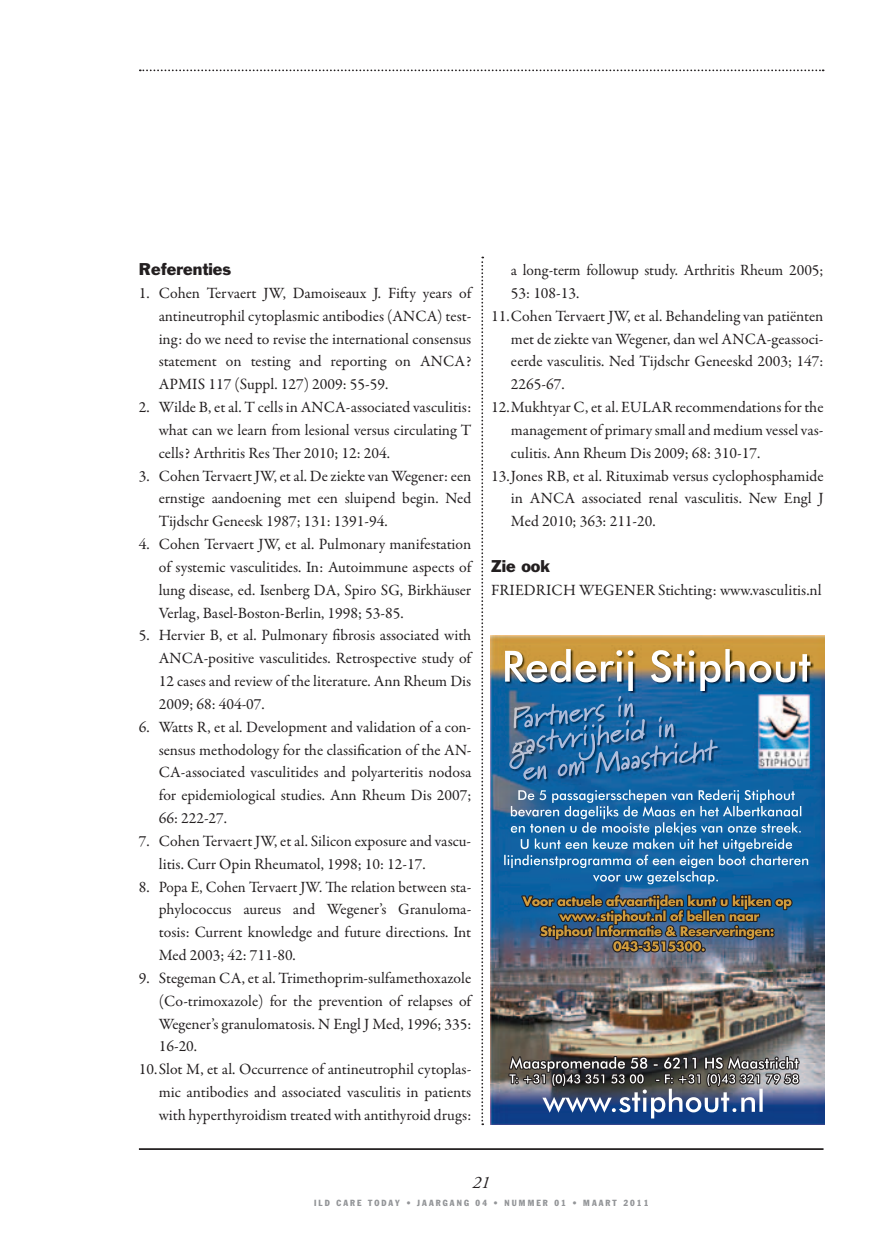
<style>
.page{position:relative;width:893px;height:1241px;background:#fff}
.page>*{position:absolute;margin:0;border:0;box-sizing:border-box;transform-origin:0 0}
.t1{font:italic 17.5px "Adobe Garamond Pro";color:#231f20}
.t2{font:15.75px/22.8px "Garamond Premr Pro";color:#231f20;text-align:justify}
.t3{font:15.75px "Franklin Gothic";color:#231f20}
.t4{font:condensed 8.75px "Franklin Gothic LT";letter-spacing:.24em;color:#939598}
</style>
<div class="page">
<svg style="left:140px;top:69px;width:684px;height:2px"></svg>
<hr style="left:139px;top:1147px;width:684px;height:2px;background:#231f20">
<svg style="left:481px;top:256px;width:2px;height:868px"></svg>
<img style="left:491px;top:636px;width:332px;height:487px">
<img style="left:605px;top:894px;width:79px;height:16px">
<p class="t3" style="left:139px;top:259px;width:94px">Referenties</p>
<p class="t2" style="left:159px;top:282px;width:314px;text-indent:-20px">1. Cohen Tervaert JW, Damoiseaux J. Fifty years of antineutrophil cytoplasmic antibodies (ANCA) test&shy;ing: do we need to revise the international consensus statement on testing and reporting on ANCA?<br>APMIS 117 (Suppl. 127) 2009: 55-59.</p>
<p class="t2" style="left:159px;top:396px;width:314px;text-indent:-20px">2. Wilde B, et al. T cells in ANCA-associated vasculitis: what can we learn from lesional versus circulating T cells? Arthritis Res Ther 2010; 12: 204.</p>
<p class="t2" style="left:159px;top:464px;width:314px;text-indent:-20px">3. Cohen Tervaert JW, et al. De ziekte van Wegener: een ernstige aandoening met een sluipend begin. Ned Tijdschr Geneesk 1987; 131: 1391-94.</p>
<p class="t2" style="left:159px;top:533px;width:314px;text-indent:-20px">4. Cohen Tervaert JW, et al. Pulmonary manifestation of systemic vasculitides. In: Autoimmune aspects of lung disease, ed. Isenberg DA, Spiro SG, Birkhäuser Verlag, Basel-Boston-Berlin, 1998; 53-85.</p>
<p class="t2" style="left:159px;top:624px;width:314px;text-indent:-20px">5. Hervier B, et al. Pulmonary fibrosis associated with ANCA-positive vasculitides. Retrospective study of 12 cases and review of the literature. Ann Rheum Dis 2009; 68: 404-07.</p>
<p class="t2" style="left:159px;top:715px;width:314px;text-indent:-20px">6. Watts R, et al. Development and validation of a con&shy;sensus methodology for the classification of the AN-CA-associated vasculitides and polyarteritis nodosa for epidemiological studies. Ann Rheum Dis 2007; 66: 222-27.</p>
<p class="t2" style="left:159px;top:829px;width:314px;text-indent:-20px">7. Cohen Tervaert JW, et al. Silicon exposure and vascu&shy;litis. Curr Opin Rheumatol, 1998; 10: 12-17.</p>
<p class="t2" style="left:159px;top:875px;width:314px;text-indent:-20px">8. Popa E, Cohen Tervaert JW. The relation between sta&shy;phylococcus aureus and Wegener’s Granuloma&shy;tosis: Current knowledge and future directions. Int Med 2003; 42: 711-80.</p>
<p class="t2" style="left:159px;top:966px;width:314px;text-indent:-20px">9. Stegeman CA, et al. Trimethoprim-sulfamethoxazole (Co-trimoxazole) for the prevention of relapses of Wegener’s granulomatosis. N Engl J Med, 1996; 335:<br>16-20.</p>
<p class="t2" style="left:159px;top:1058px;width:314px;text-indent:-20px">10. Slot M, et al. Occurrence of antineutrophil cytoplas&shy;mic antibodies and associated vasculitis in patients with hyperthyroidism treated with antithyroid drugs:</p>
<p class="t2" style="left:511px;top:259px;width:314px">a long-term followup study. Arthritis Rheum 2005;<br>53: 108-13.</p>
<p class="t2" style="left:511px;top:305px;width:314px;text-indent:-20px">11. Cohen Tervaert JW, et al. Behandeling van patiënten met de ziekte van Wegener, dan wel ANCA-geassoci&shy;eerde vasculitis. Ned Tijdschr Geneeskd 2003; 147:<br>2265-67.</p>
<p class="t2" style="left:511px;top:396px;width:314px;text-indent:-20px">12. Mukhtyar C, et al. EULAR recommendations for the management of primary small and medium vessel vas&shy;culitis. Ann Rheum Dis 2009; 68: 310-17.</p>
<p class="t2" style="left:511px;top:464px;width:314px;text-indent:-20px">13. Jones RB, et al. Rituximab versus cyclophosphamide in ANCA associated renal vasculitis. New Engl J Med 2010; 363: 211-20.</p>
<p class="t3" style="left:491px;top:555px;width:61px">Zie ook</p>
<p class="t2" style="left:491px;top:578px;width:332px">FRIEDRICH WEGENER Stichting: www.vasculitis.nl</p>
<p class="t1" style="left:472px;top:1172px;width:19px">21</p>
<p class="t4" style="left:314px;top:1197px;width:336px">ILD CARE TODAY • JAARGANG 04 • NUMMER 01 • MAART 2011</p>
</div>
